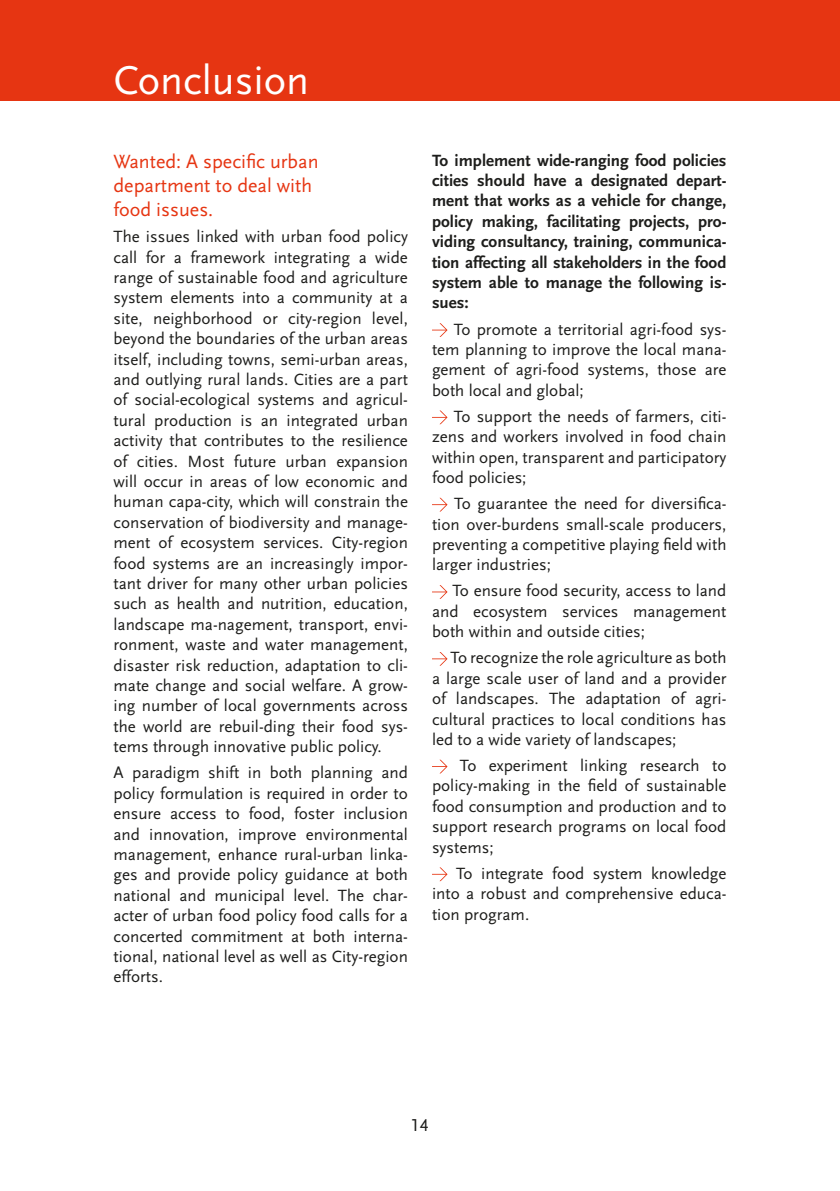
<style>
.page{position:relative;width:840px;height:1191px;background:#fff}
.page>*{position:absolute;margin:0;border:0;box-sizing:border-box;transform-origin:0 0}
.t1{font:42px "Scala Sans";color:#fff}
.t2{font:20px/24px "Scala Sans";color:#e63512}
.t3{font:18px "Scala Sans Caps";color:#1d1d1b}
.t4{font:17px/20.4px "Scala Sans";color:#1d1d1b;text-align:justify}
.t5{font:700 17px/20.4px "Scala Sans";color:#1d1d1b;text-align:justify}
</style>
<div class="page">
<div style="left:0;top:0;width:839px;height:101px;background:#e63512"></div>
<svg style="left:432px;top:323px;width:15px;height:14px"></svg>
<svg style="left:432px;top:410px;width:15px;height:14px"></svg>
<svg style="left:432px;top:498px;width:15px;height:13px"></svg>
<svg style="left:432px;top:585px;width:15px;height:14px"></svg>
<svg style="left:432px;top:652px;width:15px;height:13px"></svg>
<svg style="left:432px;top:759px;width:15px;height:14px"></svg>
<svg style="left:432px;top:867px;width:15px;height:14px"></svg>
<h1 class="t1" style="left:113px;top:57px;width:197px">Conclusion</h1>
<p class="t2" style="left:113px;top:150px;width:206px">Wanted: A specific urban department to deal with food issues.</p>
<p class="t4" style="left:113px;top:227px;width:296px">The issues linked with urban food policy call for a framework integrating a wide range of sustainable food and agriculture system elements into a community at a site, neighborhood or city-region level, beyond the boundaries of the urban areas itself, including towns, semi-urban areas, and outlying rural lands. Cities are a part of social-ecological systems and agricul&shy;tural production is an integrated urban activity that contributes to the resilience of cities. Most future urban expansion will occur in areas of low economic and human capa-city, which will constrain the conservation of biodiversity and manage&shy;ment of ecosystem services. City-region food systems are an increasingly impor&shy;tant driver for many other urban policies such as health and nutrition, education, landscape ma-nagement, transport, envi&shy;ronment, waste and water management, disaster risk reduction, adaptation to cli&shy;mate change and social welfare. A grow&shy;ing number of local governments across the world are rebuil-ding their food sys&shy;tems through innovative public policy.</p>
<p class="t4" style="left:113px;top:763px;width:296px">A paradigm shift in both planning and policy formulation is required in order to ensure access to food, foster inclusion and innovation, improve environmental management, enhance rural-urban linka&shy;ges and provide policy guidance at both national and municipal level. The char&shy;acter of urban food policy food calls for a concerted commitment at both interna&shy;tional, national level as well as City-region efforts.</p>
<p class="t5" style="left:432px;top:150px;width:296px">To implement wide-ranging food policies cities should have a designated depart&shy;ment that works as a vehicle for change, policy making, facilitating projects, pro&shy;viding consultancy, training, communica&shy;tion affecting all stakeholders in the food system able to manage the following is&shy;sues:</p>
<p class="t4" style="left:432px;top:319px;width:296px;text-indent:22px">To promote a territorial agri-food sys&shy;tem planning to improve the local mana&shy;gement of agri-food systems, those are both local and global;</p>
<p class="t4" style="left:432px;top:406px;width:296px;text-indent:22px">To support the needs of farmers, citi&shy;zens and workers involved in food chain within open, transparent and participatory food policies;</p>
<p class="t4" style="left:432px;top:494px;width:296px;text-indent:22px">To guarantee the need for diversifica&shy;tion over-burdens small-scale producers, preventing a competitive playing field with larger industries;</p>
<p class="t4" style="left:432px;top:581px;width:296px;text-indent:20px">To ensure food security, access to land and ecosystem services management both within and outside cities;</p>
<p class="t4" style="left:432px;top:648px;width:296px;text-indent:19px">To recognize the role agriculture as both a large scale user of land and a provider of landscapes. The adaptation of agri&shy;cultural practices to local conditions has led to a wide variety of landscapes;</p>
<p class="t4" style="left:432px;top:755px;width:296px;text-indent:28px">To experiment linking research to policy-making in the field of sustainable food consumption and production and to support research programs on local food systems;</p>
<p class="t4" style="left:432px;top:863px;width:296px;text-indent:24px">To integrate food system knowledge into a robust and comprehensive educa&shy;tion program.</p>
<p class="t3" style="left:411px;top:1115px;width:19px">14</p>
</div>
